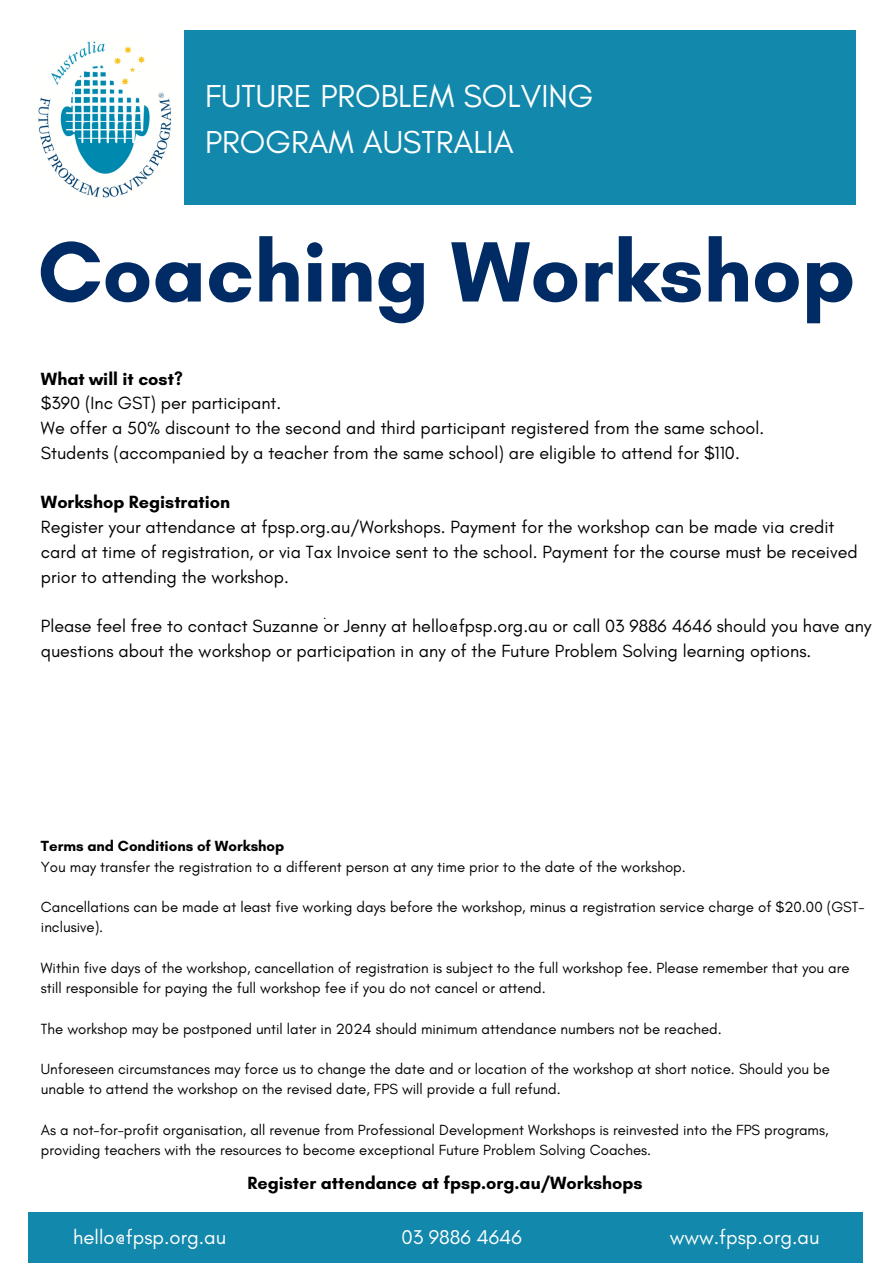
<style>
.page{position:relative;width:893px;height:1264px;background:#fff}
.page>*{position:absolute;margin:0;border:0;box-sizing:border-box;transform-origin:0 0}
.t1{font:700 87.15px "Glacial Indifference";color:#002b64}
.t2{font:32.4px "Glacial Indifference";color:#fff}
.t3{font:20.25px "Glacial Indifference";color:#fff}
.t4{font:18px/24.8px "Glacial Indifference";color:#000}
.t5{font:700 18px "Glacial Indifference";color:#000}
.t6{font:15px/20.2px "Glacial Indifference";color:#000}
.t7{font:700 15px "Glacial Indifference";color:#000}
.t8{font:12.3px "Glacial Indifference";color:#000}
</style>
<div class="page">
<div style="left:38px;top:31px;width:817px;height:174px;background:#1288ac"></div>
<img style="left:38px;top:31px;width:146px;height:174px">
<div style="left:28px;top:1211px;width:834px;height:51px;background:#1288ac"></div>
<p class="t2" style="left:205px;top:76px;width:390px">FUTURE PROBLEM SOLVING</p>
<p class="t2" style="left:205px;top:122px;width:310px">PROGRAM AUSTRALIA</p>
<p class="t1" style="left:38px;top:219px;width:819px">Coaching Workshop</p>
<p class="t5" style="left:41px;top:367px;width:143px">What will it cost?</p>
<p class="t4" style="left:41px;top:391px;width:242px">$390 (Inc GST) per participant.</p>
<p class="t4" style="left:41px;top:415px;width:724px">We offer a 50% discount to the second and third participant registered from the same school.</p>
<p class="t4" style="left:41px;top:440px;width:700px">Students (accompanied by a teacher from the same school) are eligible to attend for $110.</p>
<p class="t5" style="left:41px;top:491px;width:191px">Workshop Registration</p>
<p class="t4" style="left:41px;top:514px;width:818px">Register your attendance at fpsp.org.au/Workshops. Payment for the workshop can be made via credit card at time of registration, or via Tax Invoice sent to the school. Payment for the course must be received prior to attending the workshop.</p>
<p class="t4" style="left:41px;top:613px;width:832px">Please feel free to contact Suzanne or Jenny at hello@fpsp.org.au or call 03 9886 4646 should you have any questions about the workshop or participation in any of the Future Problem Solving learning options.</p>
<p class="t8" style="left:323px;top:607px;width:5px">.</p>
<p class="t7" style="left:41px;top:837px;width:245px">Terms and Conditions of Workshop</p>
<p class="t6" style="left:41px;top:856px;width:646px">You may transfer the registration to a different person at any time prior to the date of the workshop.</p>
<p class="t6" style="left:41px;top:896px;width:825px">Cancellations can be made at least five working days before the workshop, minus a registration service charge of $20.00 (GST&shy;inclusive).</p>
<p class="t6" style="left:41px;top:957px;width:810px">Within five days of the workshop, cancellation of registration is subject to the full workshop fee. Please remember that you are still responsible for paying the full workshop fee if you do not cancel or attend.</p>
<p class="t6" style="left:41px;top:1018px;width:682px">The workshop may be postponed until later in 2024 should minimum attendance numbers not be reached.</p>
<p class="t6" style="left:41px;top:1058px;width:790px">Unforeseen circumstances may force us to change the date and or location of the workshop at short notice. Should you be unable to attend the workshop on the revised date, FPS will provide a full refund.</p>
<p class="t6" style="left:41px;top:1119px;width:789px">As a not-for-profit organisation, all revenue from Professional Development Workshops is reinvested into the FPS programs, providing teachers with the resources to become exceptional Future Problem Solving Coaches.</p>
<p class="t5" style="left:247px;top:1172px;width:396px">Register attendance at fpsp.org.au/Workshops</p>
<p class="t3" style="left:73px;top:1224px;width:154px">hello@fpsp.org.au</p>
<p class="t3" style="left:401px;top:1224px;width:122px">03 9886 4646</p>
<p class="t3" style="left:669px;top:1224px;width:151px">www.fpsp.org.au</p>
</div>
